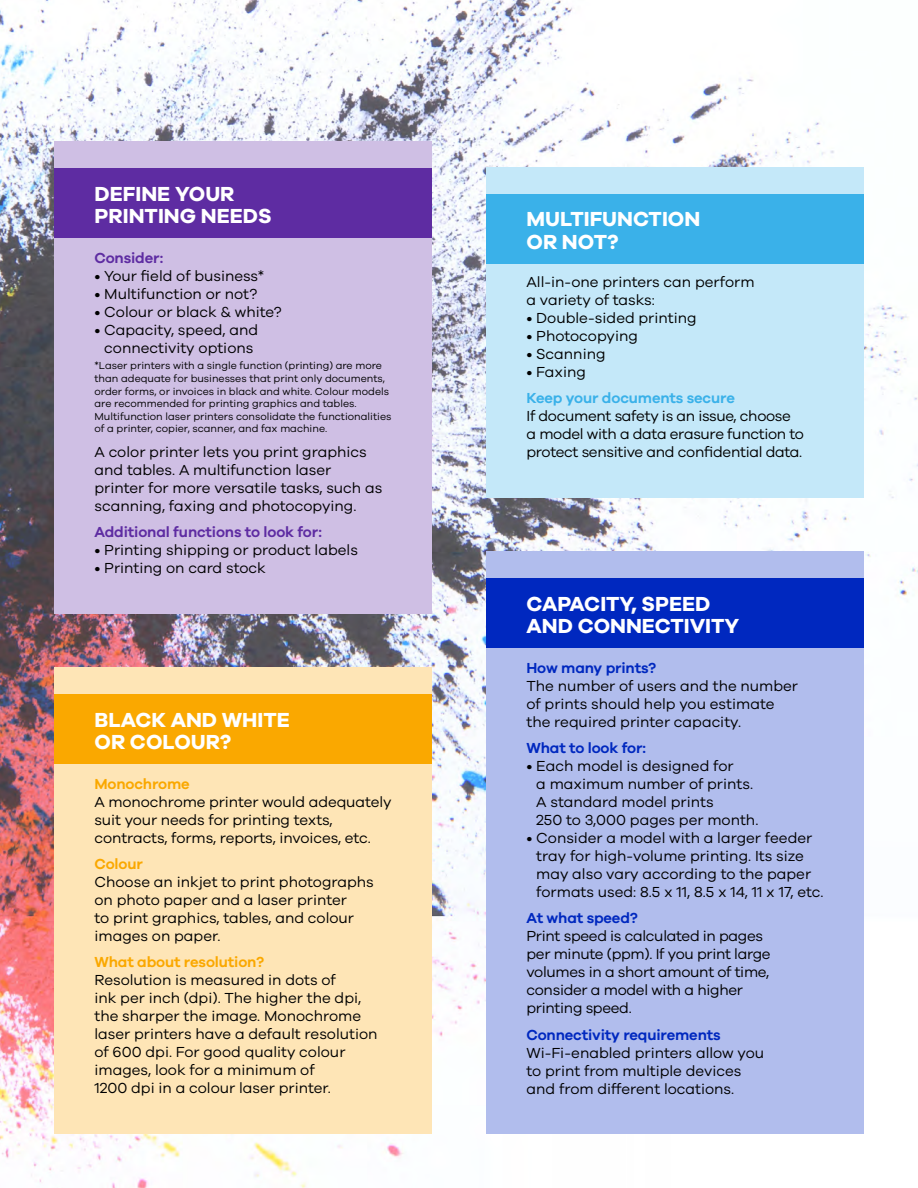
<style>
.page{position:relative;width:918px;height:1188px;background:#fff}
.page>*{position:absolute;margin:0;border:0;box-sizing:border-box;transform-origin:0 0}
.t1{font:700 21px/22.5px "Galano Grotesque";color:#fff}
.t2{font:15px/18px "Galano Grotesque";color:#000}
.t3{font:15px/18px "Galano Grotesque";letter-spacing:-.02em;color:#000}
.t4{font:600 15px "Galano Grotesque";letter-spacing:-.01em;color:#0028bf}
.t5{font:600 15px "Galano Grotesque";letter-spacing:-.01em;color:#5e2ca2}
.t6{font:600 15px "Galano Grotesque";letter-spacing:-.01em;color:#faa800}
.t7{font:600 15px "Galano Grotesque";letter-spacing:-.01em;color:#3ab1e9}
.t8{font:10.5px/12.6px "Galano Grotesque";color:#000}
</style>
<div class="page">
<img style="left:0;top:0;width:918px;height:1188px">
<div style="left:486px;top:167px;width:378px;height:331px;background:#c4e8f9"></div>
<div style="left:54px;top:142px;width:378px;height:472px;background:#cfbfe4"></div>
<div style="left:486px;top:552px;width:378px;height:582px;background:#b1bded"></div>
<div style="left:54px;top:668px;width:378px;height:466px;background:#fee5b6"></div>
<div style="left:486px;top:194px;width:378px;height:70px;background:#3ab1e9"></div>
<div style="left:54px;top:169px;width:378px;height:69px;background:#5e2ca2"></div>
<div style="left:486px;top:579px;width:378px;height:69px;background:#0028bf"></div>
<div style="left:54px;top:695px;width:378px;height:69px;background:#faa800"></div>
<h1 class="t1" style="left:95px;top:182px;width:179px">DEFINE YOUR<br>PRINTING NEEDS</h1>
<p class="t5" style="left:94px;top:249px;width:70px">Consider:</p>
<p class="t2" style="left:94px;top:266px;width:171px">• Your field of business*</p>
<p class="t2" style="left:94px;top:284px;width:164px">• Multifunction or not?</p>
<p class="t2" style="left:94px;top:302px;width:189px">• Colour or black &amp; white?</p>
<p class="t2" style="left:94px;top:320px;width:165px;text-align:center">• Capacity, speed, and connectivity options</p>
<p class="t8" style="left:94px;top:359px;width:299px">*Laser printers with a single function (printing) are more than adequate for businesses that print only documents, order forms, or invoices in black and white. Colour models are recommended for printing graphics and tables.<br>Multifunction laser printers consolidate the functionalities of a printer, copier, scanner, and fax machine.</p>
<p class="t2" style="left:94px;top:443px;width:289px">A color printer lets you print graphics and tables. A multifunction laser printer for more versatile tasks, such as scanning, faxing and photocopying.</p>
<p class="t5" style="left:94px;top:523px;width:229px">Additional functions to look for:</p>
<p class="t2" style="left:94px;top:541px;width:265px">• Printing shipping or product labels</p>
<p class="t2" style="left:94px;top:559px;width:173px">• Printing on card stock</p>
<h1 class="t1" style="left:95px;top:708px;width:197px">BLACK AND WHITE<br>OR COLOUR?</h1>
<p class="t6" style="left:94px;top:775px;width:97px">Monochrome</p>
<p class="t2" style="left:94px;top:792px;width:299px">A monochrome printer would adequately suit your needs for printing texts, contracts, forms, reports, invoices, etc.</p>
<p class="t6" style="left:94px;top:855px;width:50px">Colour</p>
<p class="t2" style="left:94px;top:873px;width:281px">Choose an inkjet to print photographs on photo paper and a laser printer<br>to print graphics, tables, and colour images on paper.</p>
<p class="t6" style="left:94px;top:953px;width:171px">What about resolution?</p>
<p class="t2" style="left:94px;top:971px;width:285px">Resolution is measured in dots of<br>ink per inch (dpi). The higher the dpi, the sharper the image. Monochrome laser printers have a default resolution of 600 dpi. For good quality colour images, look for a minimum of<br>1200 dpi in a colour laser printer.</p>
<h1 class="t1" style="left:527px;top:207px;width:175px">MULTIFUNCTION<br>OR NOT?</h1>
<p class="t2" style="left:526px;top:272px;width:230px">All-in-one printers can perform a variety of tasks:</p>
<p class="t2" style="left:526px;top:308px;width:172px">• Double-sided printing</p>
<p class="t2" style="left:526px;top:326px;width:113px">• Photocopying</p>
<p class="t2" style="left:526px;top:344px;width:81px">• Scanning</p>
<p class="t2" style="left:526px;top:362px;width:61px">• Faxing</p>
<p class="t7" style="left:526px;top:389px;width:210px">Keep your documents secure</p>
<p class="t3" style="left:526px;top:407px;width:279px">If document safety is an issue, choose a model with a data erasure function to protect sensitive and confidential data.</p>
<h1 class="t1" style="left:527px;top:592px;width:214px">CAPACITY, SPEED<br>AND CONNECTIVITY</h1>
<p class="t4" style="left:526px;top:659px;width:131px">How many prints?</p>
<p class="t2" style="left:526px;top:676px;width:273px">The number of users and the number of prints should help you estimate the required printer capacity.</p>
<p class="t4" style="left:526px;top:739px;width:121px">What to look for:</p>
<p class="t2" style="left:536px;top:756px;width:224px;text-indent:-10px">• Each model is designed for<br>a maximum number of prints.<br>A standard model prints<br>250 to 3,000 pages per month.</p>
<p class="t2" style="left:536px;top:828px;width:289px;text-indent:-10px">• Consider a model with a larger feeder tray for high-volume printing. Its size may also vary according to the paper formats used: 8.5 x 11, 8.5 x 14, 11 x 17, etc.</p>
<p class="t4" style="left:526px;top:909px;width:113px">At what speed?</p>
<p class="t3" style="left:526px;top:927px;width:246px">Print speed is calculated in pages per minute (ppm). If you print large volumes in a short amount of time, consider a model with a higher printing speed.</p>
<p class="t4" style="left:526px;top:1025px;width:196px">Connectivity requirements</p>
<p class="t2" style="left:526px;top:1043px;width:239px">Wi-Fi-enabled printers allow you to print from multiple devices and from different locations.</p>
</div>
